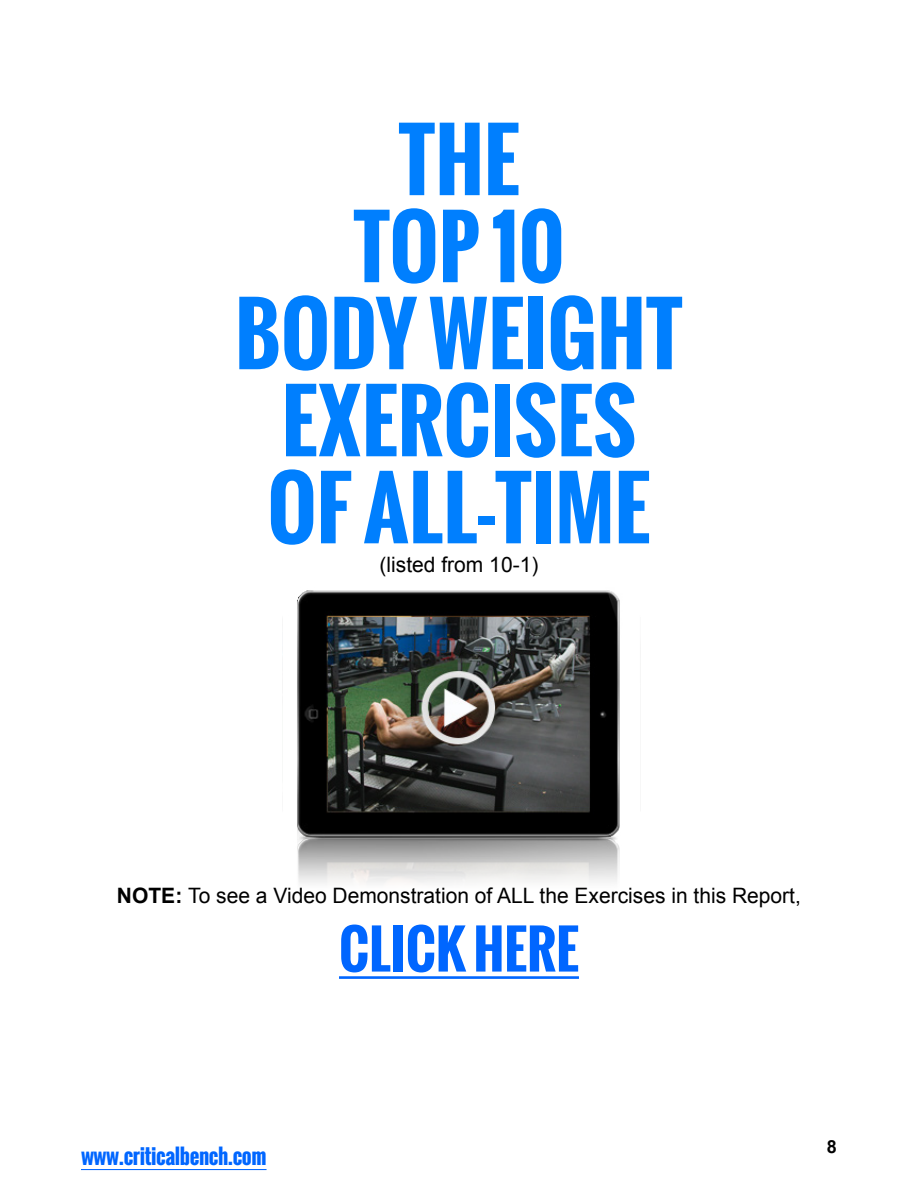
<style>
.page{position:relative;width:918px;height:1188px;background:#fff}
.page>*{position:absolute;margin:0;border:0;box-sizing:border-box;transform-origin:0 0}
.t1{font:700 82.5px/87px "Oswald";color:#007ffe;text-align:center}
.t2{font:700 52.5px "Oswald";color:#06f}
.t3{font:21.15px "Arial";color:#000}
.t4{font:700 21px "Oswald";letter-spacing:-.02em;color:#06f}
.t5{font:700 18px "Arial";color:#000}
.s1{font-weight:700}
</style>
<div class="page">
<hr style="left:81px;top:1169px;width:186px;height:1px;background:#06f">
<img style="left:297px;top:590px;width:323px;height:293px">
<hr style="left:339px;top:976px;width:240px;height:3px;background:#06f">
<h1 class="t1" style="left:235px;top:116px;width:449px">THE<br>TOP 10<br>BODY WEIGHT<br>EXERCISES<br>OF ALL-TIME</h1>
<p class="t3" style="left:380px;top:550px;width:160px">(listed from 10-1)</p>
<p class="t3" style="left:117px;top:881px;width:685px"><span class="s1">NOTE:</span> To see a Video Demonstration of ALL the Exercises in this Report,</p>
<h2 class="t2" style="left:339px;top:910px;width:241px">CLICK HERE</h2>
<p class="t4" style="left:81px;top:1140px;width:187px">www.criticalbench.com</p>
<p class="t5" style="left:827px;top:1135px;width:12px">8</p>
</div>
